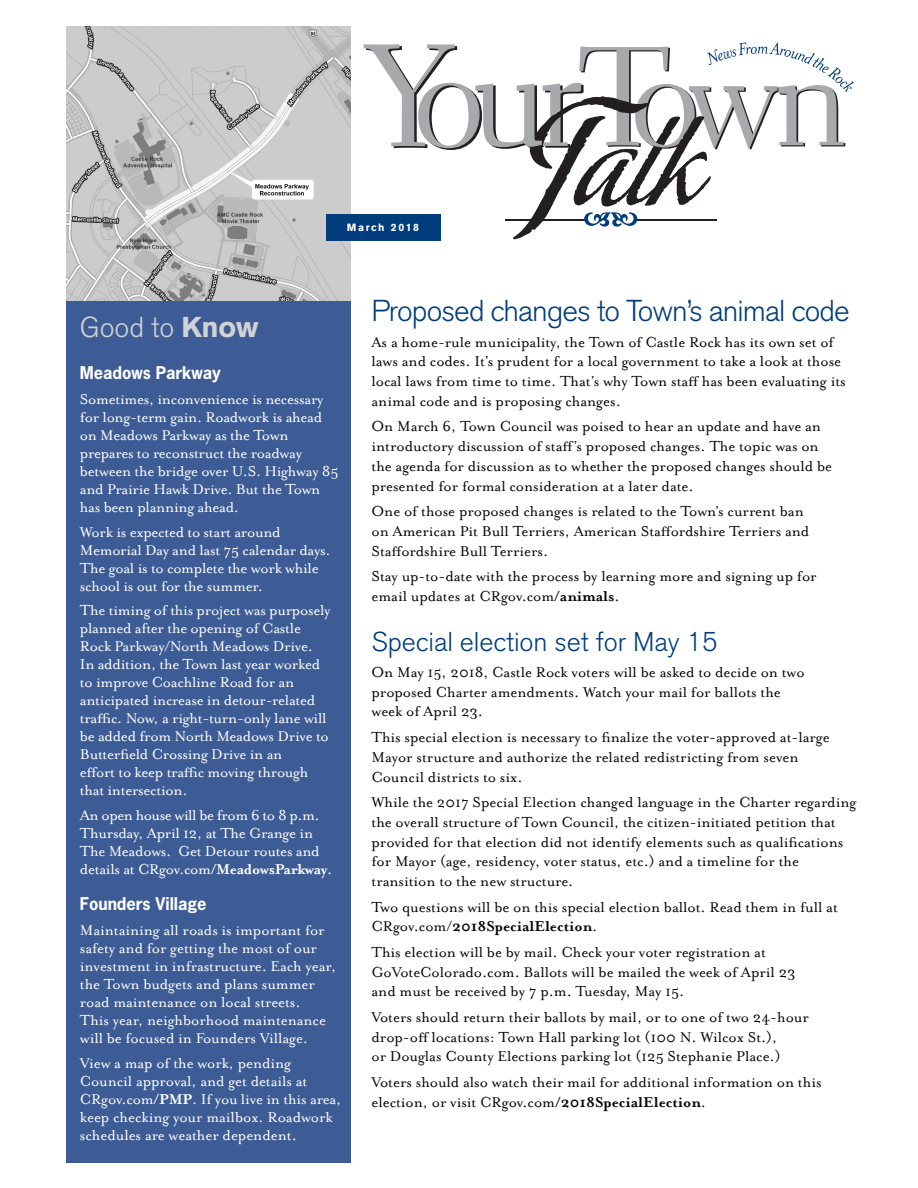
<style>
.page{position:relative;width:918px;height:1188px;background:#fff}
.page>*{position:absolute;margin:0;border:0;box-sizing:border-box;transform-origin:0 0}
.headlines-smaller_le{font:300 30px "Akzidenz Grotesk BE";letter-spacing:-.03em;color:#013d7d}
.headlines-smaller_le-2{font:300 28.5px "Akzidenz Grotesk BE";letter-spacing:-.005em;color:#d1d2d4}
.headlines-smaller_le-3{font:300 27px "Akzidenz Grotesk BE";letter-spacing:-.005em;color:#013d7d}
.headlines-smaller_le-4{font:16.5px/19.8px "Mrs Eaves Roman";letter-spacing:-.005em;color:#040503}
.t1{font:16.5px/18px "Mrs Eaves Roman";letter-spacing:-.015em;color:#fff}
.t2{font:700 16.5px "News Gothic Std";letter-spacing:-.005em;color:#fff}
.TOC-Headlines{font:700 10.5px "Akzidenz Grotesk BE";letter-spacing:.15em;color:#fff}
.s1{font-weight:700}
.s2{font-family:"Mrs Eaves";font-weight:700}
</style>
<div class="page">
<div style="left:67px;top:28px;width:284px;height:1135px;background:#3d5c95"></div>
<img style="left:67px;top:27px;width:284px;height:273px">
<svg style="left:364px;top:42px;width:490px;height:197px"></svg>
<div style="left:326px;top:214px;width:115px;height:27px;background:#013d7d"></div>
<p class="TOC-Headlines" style="left:347px;top:222px;width:74px">March 2018</p>
<p class="headlines-smaller_le-2" style="left:80px;top:311px;width:180px">Good to <span class="s1">Know</span></p>
<p class="t2" style="left:80px;top:362px;width:142px">Meadows Parkway</p>
<p class="t1" style="left:80px;top:390px;width:260px">Sometimes, inconvenience is necessary for long-term gain. Roadwork is ahead on Meadows Parkway as the Town prepares to reconstruct the roadway between the bridge over U.S. Highway 85 and Prairie Hawk Drive. But the Town has been planning ahead.</p>
<p class="t1" style="left:80px;top:523px;width:252px">Work is expected to start around Memorial Day and last 75 calendar days.<br>The goal is to complete the work while school is out for the summer.</p>
<p class="t1" style="left:80px;top:602px;width:252px">The timing of this project was purposely planned after the opening of Castle Rock Parkway/North Meadows Drive.<br>In addition, the Town last year worked to improve Coachline Road for an anticipated increase in detour-related traffic. Now, a right-turn-only lane will be added from North Meadows Drive to Butterfield Crossing Drive in an<br>effort to keep traffic moving through that intersection.</p>
<p class="t1" style="left:80px;top:806px;width:254px">An open house will be from 6 to 8 p.m.<br>Thursday, April 12, at The Grange in The Meadows. Get Detour routes and details at CRgov.com<span class="s2">/MeadowsParkway</span>.</p>
<p class="t2" style="left:80px;top:893px;width:128px">Founders Village</p>
<p class="t1" style="left:80px;top:921px;width:258px">Maintaining all roads is important for safety and for getting the most of our investment in infrastructure. Each year, the Town budgets and plans summer road maintenance on local streets.<br>This year, neighborhood maintenance will be focused in Founders Village.</p>
<p class="t1" style="left:80px;top:1054px;width:263px">View a map of the work, pending Council approval, and get details at CRgov.com<span class="s2">/PMP</span>. If you live in this area, keep checking your mailbox. Roadwork schedules are weather dependent.</p>
<p class="headlines-smaller_le" style="left:372px;top:294px;width:480px">Proposed changes to Town’s animal code</p>
<p class="headlines-smaller_le-4" style="left:372px;top:332px;width:476px">As a home-rule municipality, the Town of Castle Rock has its own set of laws and codes. It’s prudent for a local government to take a look at those local laws from time to time. That’s why Town staff has been evaluating its animal code and is proposing changes.</p>
<p class="headlines-smaller_le-4" style="left:372px;top:417px;width:462px">On March 6, Town Council was poised to hear an update and have an introductory discussion of staff’s proposed changes. The topic was on the agenda for discussion as to whether the proposed changes should be presented for formal consideration at a later date.</p>
<p class="headlines-smaller_le-4" style="left:372px;top:502px;width:439px">One of those proposed changes is related to the Town’s current ban on American Pit Bull Terriers, American Staffordshire Terriers and<br>Staffordshire Bull Terriers.</p>
<p class="headlines-smaller_le-4" style="left:372px;top:567px;width:447px">Stay up-to-date with the process by learning more and signing up for email updates at CRgov.com<span class="s2">/animals</span>.</p>
<p class="headlines-smaller_le-3" style="left:372px;top:627px;width:348px">Special election set for May 15</p>
<p class="headlines-smaller_le-4" style="left:372px;top:662px;width:435px">On May 15, 2018, Castle Rock voters will be asked to decide on two proposed Charter amendments. Watch your mail for ballots the week of April 23.</p>
<p class="headlines-smaller_le-4" style="left:372px;top:727px;width:460px">This special election is necessary to finalize the voter-approved at-large<br>Mayor structure and authorize the related redistricting from seven<br>Council districts to six.</p>
<p class="headlines-smaller_le-4" style="left:372px;top:792px;width:486px">While the 2017 Special Election changed language in the Charter regarding the overall structure of Town Council, the citizen-initiated petition that provided for that election did not identify elements such as qualifications for Mayor (age, residency, voter status, etc.) and a timeline for the transition to the new structure.</p>
<p class="headlines-smaller_le-4" style="left:372px;top:897px;width:468px">Two questions will be on this special election ballot. Read them in full at<br>CRgov.com/<span class="s2">2018SpecialElection</span>.</p>
<p class="headlines-smaller_le-4" style="left:372px;top:942px;width:426px">This election will be by mail. Check your voter registration at<br>GoVoteColorado.com. Ballots will be mailed the week of April 23 and must be received by 7 p.m. Tuesday, May 15.</p>
<p class="headlines-smaller_le-4" style="left:372px;top:1007px;width:439px">Voters should return their ballots by mail, or to one of two 24-hour drop-off locations: Town Hall parking lot (100 N. Wilcox St.),<br>or Douglas County Elections parking lot (125 Stephanie Place.)</p>
<p class="headlines-smaller_le-4" style="left:372px;top:1072px;width:452px">Voters should also watch their mail for additional information on this election, or visit CRgov.com<span class="s2">/2018SpecialElection</span>.</p>
</div>
